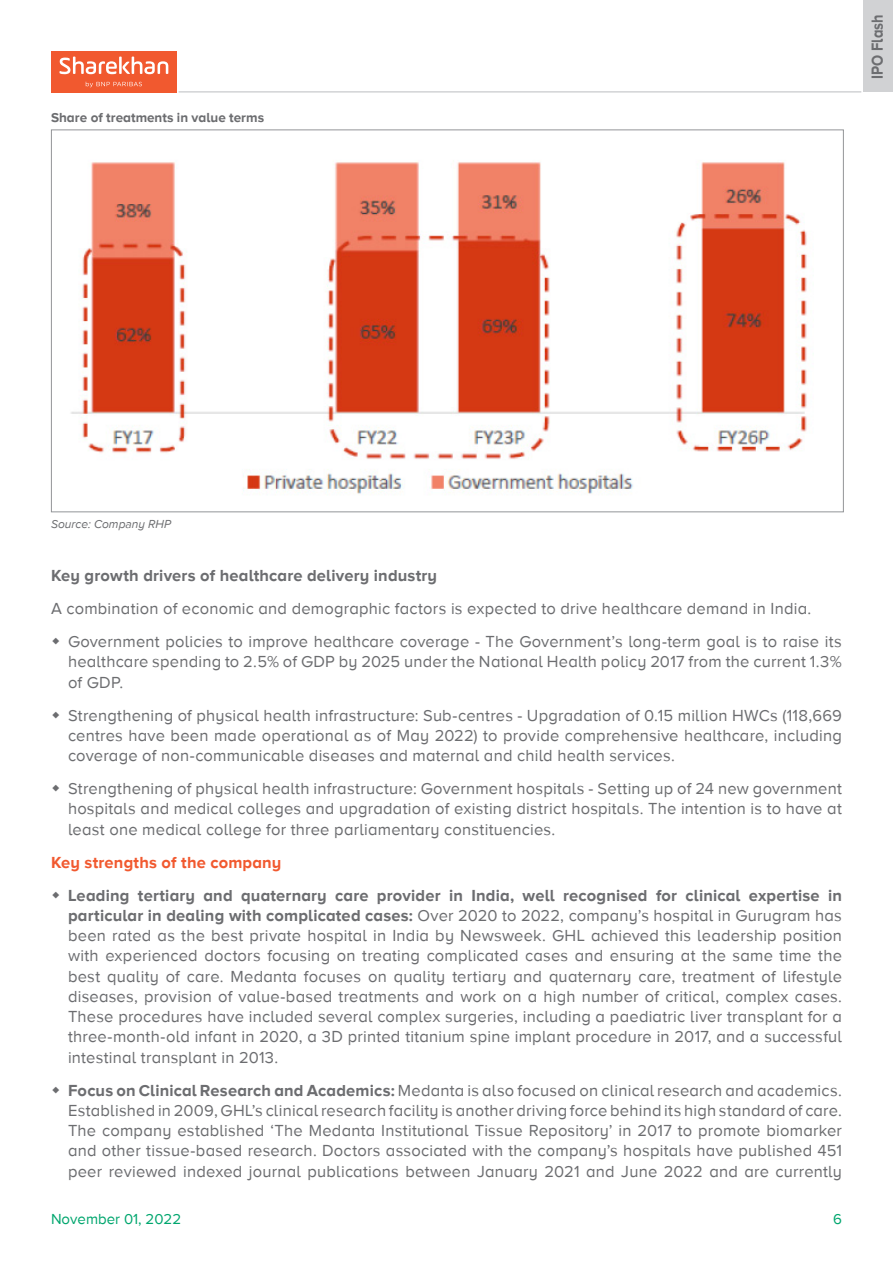
<style>
.page{position:relative;width:893px;height:1263px;background:#fff}
.page>*{position:absolute;margin:0;border:0;box-sizing:border-box;transform-origin:0 0}
.Bdy_txt_with_bullet{font:16.5px/20.2px "Proxima Nova A";letter-spacing:.015em;color:#6c6d70;text-align:justify}
.Bdy_txt_with_bullet-2{font:700 16.5px "Proxima Nova A";letter-spacing:.01em;color:#6c6d70}
.Bdy_txt_with_bullet-3{font:700 16.5px "Proxima Nova A";letter-spacing:.01em;color:#f1592f}
.Bdy_txt_with_bullet-4{font:700 16.5px "Proxima Nova A";letter-spacing:.01em;color:#6c6d70;scale:.88 1}
.t1{font:15px "Proxima Nova A";color:#00a66e}
.t2{font:700 13.5px "Proxima Nova A";color:#6c6d70}
.t3{font:italic 12px "Proxima Nova A";color:#6c6d70}
.s1{font-weight:700}
</style>
<div class="page">
<hr style="left:179px;top:92px;width:682px;height:1px;background:#bcbdc0">
<div style="left:51px;top:51px;width:125px;height:41px;background:#f1592f"></div>
<svg style="left:60px;top:57px;width:108px;height:17px"></svg>
<svg style="left:86px;top:82px;width:56px;height:5px"></svg>
<div style="left:864px;top:0;width:29px;height:92px;background:#d1d2d4"></div>
<img style="left:71px;top:161px;width:736px;height:333px">
<p class="t2" style="left:51px;top:110px;width:215px">Share of treatments in value terms</p>
<p class="Bdy_txt_with_bullet-4" style="left:868px;top:79px;width:75px;rotate:-90deg">IPO Flash</p>
<p class="t3" style="left:51px;top:518px;width:122px">Source: Company RHP</p>
<p class="Bdy_txt_with_bullet-2" style="left:51px;top:566px;width:388px">Key growth drivers of healthcare delivery industry</p>
<p class="Bdy_txt_with_bullet" style="left:51px;top:598px;width:762px">A combination of economic and demographic factors is expected to drive healthcare demand in India.</p>
<p class="Bdy_txt_with_bullet" style="left:68px;top:631px;width:775px">Government policies to improve healthcare coverage - The Government’s long-term goal is to raise its healthcare spending to 2.5% of GDP by 2025 under the National Health policy 2017 from the current 1.3% of GDP.</p>
<p class="Bdy_txt_with_bullet" style="left:68px;top:705px;width:775px">Strengthening of physical health infrastructure: Sub-centres - Upgradation of 0.15 million HWCs (118,669 centres have been made operational as of May 2022) to provide comprehensive healthcare, including coverage of non-communicable diseases and maternal and child health services.</p>
<p class="Bdy_txt_with_bullet" style="left:68px;top:778px;width:775px">Strengthening of physical health infrastructure: Government hospitals - Setting up of 24 new government hospitals and medical colleges and upgradation of existing district hospitals. The intention is to have at least one medical college for three parliamentary constituencies.</p>
<p class="Bdy_txt_with_bullet-3" style="left:51px;top:853px;width:232px">Key strengths of the company</p>
<p class="Bdy_txt_with_bullet" style="left:68px;top:885px;width:775px"><span class="s1">Leading tertiary and quaternary care provider in India, well recognised for clinical expertise in particular in dealing with complicated cases:</span> Over 2020 to 2022, company’s hospital in Gurugram has been rated as the best private hospital in India by Newsweek. GHL achieved this leadership position with experienced doctors focusing on treating complicated cases and ensuring at the same time the best quality of care. Medanta focuses on quality tertiary and quaternary care, treatment of lifestyle diseases, provision of value-based treatments and work on a high number of critical, complex cases.<br>These procedures have included several complex surgeries, including a paediatric liver transplant for a three-month-old infant in 2020, a 3D printed titanium spine implant procedure in 2017, and a successful intestinal transplant in 2013.</p>
<p class="Bdy_txt_with_bullet" style="left:68px;top:1080px;width:775px"><span class="s1">Focus on Clinical Research and Academics:</span> Medanta is also focused on clinical research and academics.<br>Established in 2009, GHL’s clinical research facility is another driving force behind its high standard of care.<br>The company established ‘The Medanta Institutional Tissue Repository’ in 2017 to promote biomarker and other tissue-based research. Doctors associated with the company’s hospitals have published 451 peer reviewed indexed journal publications between January 2021 and June 2022 and are currently</p>
<p class="t1" style="left:51px;top:1210px;width:132px">November 01, 2022</p>
<p class="t1" style="left:833px;top:1210px;width:10px">6</p>
</div>
